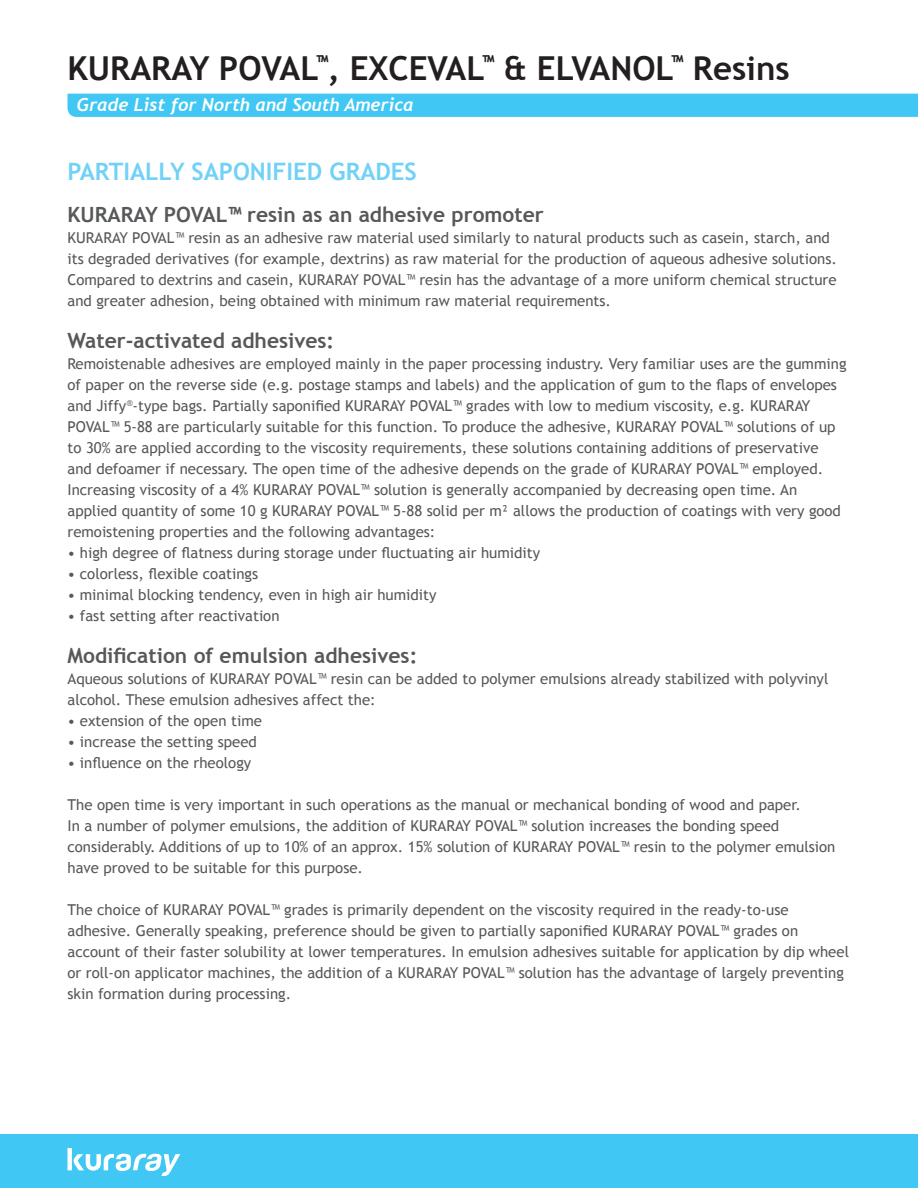
<style>
.page{position:relative;width:918px;height:1188px;background:#fff}
.page>*{position:absolute;margin:0;border:0;box-sizing:border-box;transform-origin:0 0}
.t1{font:700 33px "Trebuchet MS";color:#231f20}
.t2{font:700 24px "Trebuchet MS";color:#72d1f6}
.t3{font:700 21px "Trebuchet MS";color:#57585a}
.t4{font:italic 700 18px "Trebuchet";color:#fff}
.t5{font:15px/21px "Trebuchet MS";color:#57585a}
</style>
<div class="page">
<div style="left:0;top:1134px;width:918px;height:54px;background:#40c7f4"></div>
<svg style="left:68px;top:1148px;width:112px;height:28px"></svg>
<div style="left:68px;top:94px;width:850px;height:23px;background:#40c7f4"></div>
<h1 class="t1" style="left:68px;top:48px;width:724px">KURARAY POVAL<sup>™</sup>, EXCEVAL<sup>™</sup> &amp; ELVANOL<sup>™</sup> Resins</h1>
<p class="t4" style="left:77px;top:93px;width:338px">Grade List for North and South America</p>
<p class="t2" style="left:68px;top:156px;width:351px">PARTIALLY SAPONIFIED GRADES</p>
<p class="t3" style="left:68px;top:201px;width:478px">KURARAY POVAL™ resin as an adhesive promoter</p>
<p class="t5" style="left:68px;top:227px;width:771px">KURARAY POVAL™ resin as an adhesive raw material used similarly to natural products such as casein, starch, and its degraded derivatives (for example, dextrins) as raw material for the production of aqueous adhesive solutions.<br>Compared to dextrins and casein, KURARAY POVAL™ resin has the advantage of a more uniform chemical structure and greater adhesion, being obtained with minimum raw material requirements.</p>
<p class="t3" style="left:68px;top:327px;width:268px">Water-activated adhesives:</p>
<p class="t5" style="left:67px;top:353px;width:781px">Remoistenable adhesives are employed mainly in the paper processing industry. Very familiar uses are the gumming of paper on the reverse side (e.g. postage stamps and labels) and the application of gum to the flaps of envelopes and Jiffy<sup>®</sup>-type bags. Partially saponified KURARAY POVAL™ grades with low to medium viscosity, e.g. KURARAY POVAL™ 5-88 are particularly suitable for this function. To produce the adhesive, KURARAY POVAL™ solutions of up to 30% are applied according to the viscosity requirements, these solutions containing additions of preservative and defoamer if necessary. The open time of the adhesive depends on the grade of KURARAY POVAL™ employed.<br>Increasing viscosity of a 4% KURARAY POVAL™ solution is generally accompanied by decreasing open time. An applied quantity of some 10 g KURARAY POVAL™ 5-88 solid per m² allows the production of coatings with very good remoistening properties and the following advantages:</p>
<p class="t5" style="left:67px;top:542px;width:474px">• high degree of flatness during storage under fluctuating air humidity</p>
<p class="t5" style="left:67px;top:563px;width:192px">• colorless, flexible coatings</p>
<p class="t5" style="left:67px;top:584px;width:370px">• minimal blocking tendency, even in high air humidity</p>
<p class="t5" style="left:67px;top:605px;width:214px">• fast setting after reactivation</p>
<p class="t3" style="left:68px;top:642px;width:351px">Modification of emulsion adhesives:</p>
<p class="t5" style="left:68px;top:668px;width:762px">Aqueous solutions of KURARAY POVAL™ resin can be added to polymer emulsions already stabilized with polyvinyl alcohol. These emulsion adhesives affect the:</p>
<p class="t5" style="left:68px;top:710px;width:196px">• extension of the open time</p>
<p class="t5" style="left:68px;top:731px;width:191px">• increase the setting speed</p>
<p class="t5" style="left:68px;top:752px;width:185px">• influence on the rheology</p>
<p class="t5" style="left:68px;top:794px;width:735px">The open time is very important in such operations as the manual or mechanical bonding of wood and paper.</p>
<p class="t5" style="left:68px;top:815px;width:769px">In a number of polymer emulsions, the addition of KURARAY POVAL™ solution increases the bonding speed considerably. Additions of up to 10% of an approx. 15% solution of KURARAY POVAL™ resin to the polymer emulsion have proved to be suitable for this purpose.</p>
<p class="t5" style="left:68px;top:899px;width:783px">The choice of KURARAY POVAL™ grades is primarily dependent on the viscosity required in the ready-to-use adhesive. Generally speaking, preference should be given to partially saponified KURARAY POVAL™ grades on account of their faster solubility at lower temperatures. In emulsion adhesives suitable for application by dip wheel or roll-on applicator machines, the addition of a KURARAY POVAL™ solution has the advantage of largely preventing skin formation during processing.</p>
</div>
